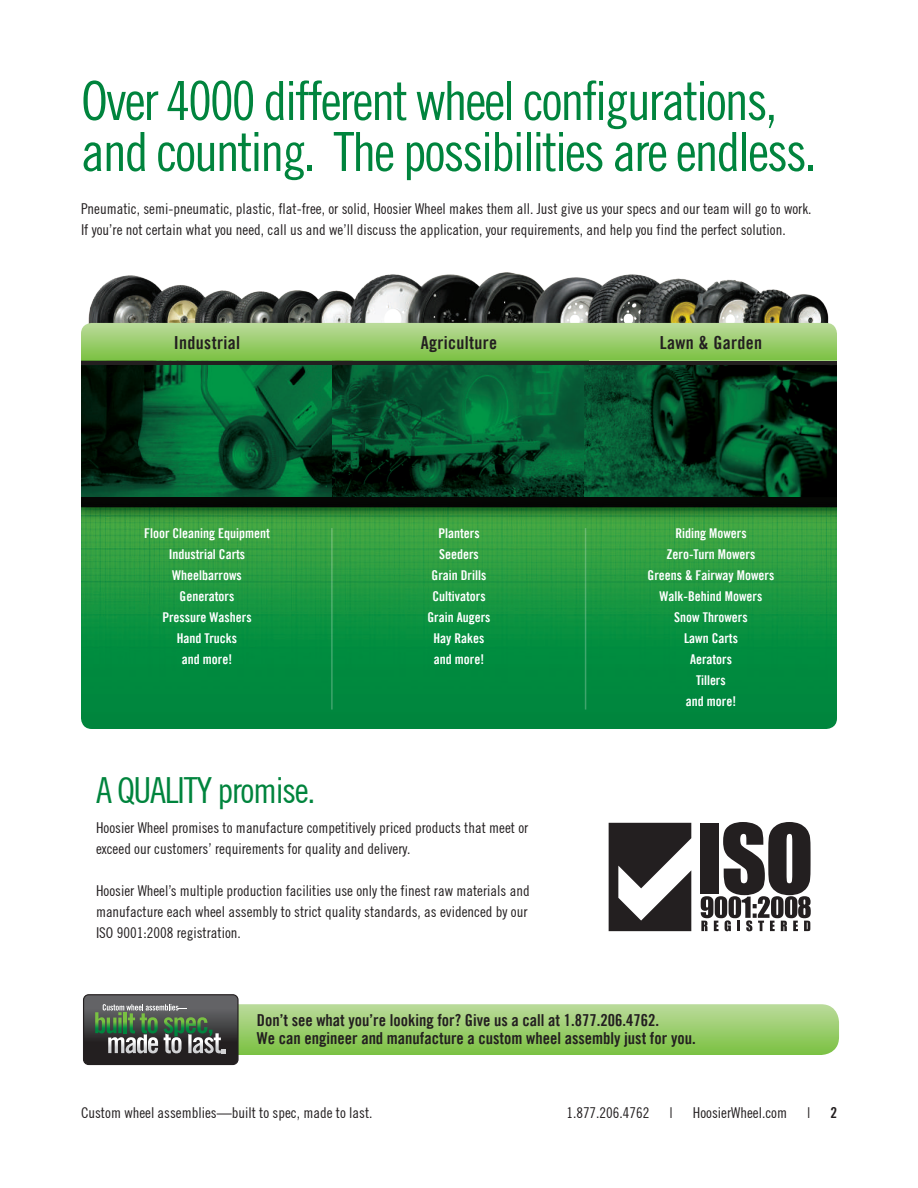
<style>
.page{position:relative;width:918px;height:1188px;background:#fff}
.page>*{position:absolute;margin:0;border:0;box-sizing:border-box;transform-origin:0 0}
.t1{font:condensed 54px/51px "Trade Gothic No.18";letter-spacing:-.04em;color:#00843d}
.t2{font:condensed 36px "Trade Gothic No.18";letter-spacing:-.04em;color:#00843d}
.t3{font:18px "Trade Gothic Bold Cond Twenty";letter-spacing:.02em;color:#231f20}
.t4{font:16.5px/18px "Trade Gothic Bold Cond Twenty";color:#231f20}
.t5{font:condensed 15px/21px "Trade Gothic No.18";color:#231f20}
.t6{font:15px "Trade Gothic Bold Cond Twenty";color:#231f20}
.t7{font:13.5px/21px "Trade Gothic Bold Cond Twenty";color:#fff;text-align:center}
</style>
<div class="page">
<img style="left:81px;top:364px;width:252px;height:133px">
<img style="left:333px;top:364px;width:252px;height:133px">
<img style="left:585px;top:364px;width:252px;height:133px">
<img style="left:88px;top:272px;width:741px;height:51px">
<hr style="left:81px;top:361px;width:756px;height:3px;background:#231f20">
<svg style="left:81px;top:323px;width:756px;height:38px;background:#9acd6e"></svg>
<img style="left:81px;top:497px;width:756px;height:232px">
<hr style="left:331px;top:528px;width:2px;height:182px;background:#fff">
<hr style="left:585px;top:528px;width:1px;height:182px;background:#fff">
<svg style="left:609px;top:823px;width:82px;height:108px"></svg>
<svg style="left:701px;top:822px;width:110px;height:109px"></svg>
<div style="left:83px;top:994px;width:156px;height:71px;border:1px solid #231f20;border-radius:5px"></div>
<svg style="left:84px;top:995px;width:755px;height:69px"></svg>
<h1 class="t1" style="left:81px;top:75px;width:737px">Over 4000 different wheel configurations, and counting. The possibilities are endless.</h1>
<p class="t5" style="left:81px;top:198px;width:732px">Pneumatic, semi-pneumatic, plastic, flat-free, or solid, Hoosier Wheel makes them all. Just give us your specs and our team will go to work.<br>If you’re not certain what you need, call us and we’ll discuss the application, your requirements, and help you find the perfect solution.</p>
<p class="t3" style="left:174px;top:332px;width:68px">Industrial</p>
<p class="t3" style="left:421px;top:332px;width:78px">Agriculture</p>
<p class="t3" style="left:660px;top:332px;width:104px">Lawn &amp; Garden</p>
<p class="t7" style="left:144px;top:522px;width:127px">Floor Cleaning Equipment<br>Industrial Carts<br>Wheelbarrows<br>Generators<br>Pressure Washers<br>Hand Trucks<br>and more!</p>
<p class="t7" style="left:428px;top:522px;width:64px">Planters<br>Seeders<br>Grain Drills<br>Cultivators<br>Grain Augers<br>Hay Rakes and more!</p>
<p class="t7" style="left:648px;top:522px;width:128px">Riding Mowers<br>Zero-Turn Mowers<br>Greens &amp; Fairway Mowers<br>Walk-Behind Mowers<br>Snow Throwers<br>Lawn Carts<br>Aerators<br>Tillers<br>and more!</p>
<h2 class="t2" style="left:96px;top:769px;width:221px">A QUALITY promise.</h2>
<p class="t5" style="left:96px;top:817px;width:434px">Hoosier Wheel promises to manufacture competitively priced products that meet or exceed our customers’ requirements for quality and delivery.</p>
<p class="t5" style="left:96px;top:880px;width:435px">Hoosier Wheel’s multiple production facilities use only the finest raw materials and manufacture each wheel assembly to strict quality standards, as evidenced by our<br>ISO 9001:2008 registration.</p>
<p class="t4" style="left:257px;top:1011px;width:440px">Don’t see what you’re looking for? Give us a call at 1.877.206.4762.<br>We can engineer and manufacture a custom wheel assembly just for you.</p>
<p class="t5" style="left:81px;top:1102px;width:293px">Custom wheel assemblies—built to spec, made to last.</p>
<p class="t5" style="left:566px;top:1102px;width:85px">1.877.206.4762</p>
<p class="t5" style="left:670px;top:1102px;width:5px">|</p>
<p class="t5" style="left:693px;top:1102px;width:96px">HoosierWheel.com</p>
<p class="t5" style="left:807px;top:1102px;width:5px">|</p>
<p class="t6" style="left:830px;top:1103px;width:8px">2</p>
</div>
